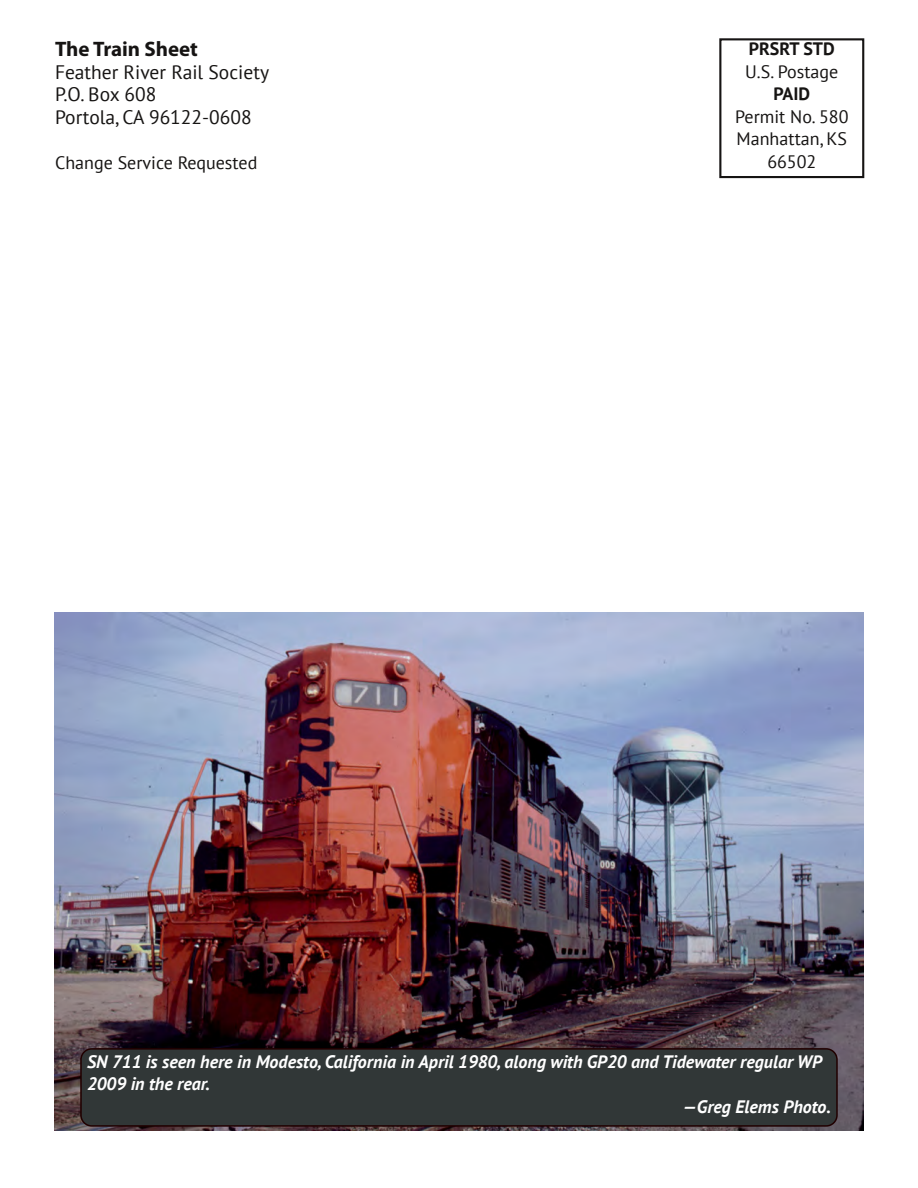
<style>
.page{position:relative;width:918px;height:1188px;background:#fff}
.page>*{position:absolute;margin:0;border:0;box-sizing:border-box;transform-origin:0 0}
.t1{font:700 21px "Myriad Pro";color:#161413}
.t2{font:19.5px/22.5px "PT Sans";color:#161413}
.t3{font:italic 700 18px "PT Sans";color:#fff}
.t4{font:18px/22.5px "PT Sans";color:#161413;text-align:center}
.t5{font:700 18px "PT Sans";color:#161413}
</style>
<div class="page">
<img style="left:54px;top:612px;width:810px;height:519px">
<div style="left:81px;top:1049px;width:756px;height:77px;background:#313737;border-radius:11px"></div>
<div style="left:80px;top:1048px;width:758px;height:79px;border:2px solid #200000;border-radius:11px"></div>
<div style="left:719px;top:38px;width:145px;height:140px;border:2px solid #161413"></div>
<p class="t1" style="left:55px;top:41px;width:144px">The Train Sheet</p>
<p class="t2" style="left:55px;top:62px;width:216px">Feather River Rail Society<br>P.O. Box 608<br>Portola, CA 96122-0608</p>
<p class="t4" style="left:55px;top:152px;width:204px">Change Service Requested</p>
<p class="t5" style="left:749px;top:39px;width:88px">PRSRT STD</p>
<p class="t4" style="left:745px;top:61px;width:95px">U.S. Postage</p>
<p class="t5" style="left:773px;top:84px;width:38px">PAID</p>
<p class="t4" style="left:735px;top:106px;width:115px">Permit No. 580<br>Manhattan, KS<br>66502</p>
<p class="t3" style="left:87px;top:1052px;width:736px">SN 711 is seen here in Modesto, California in April 1980, along with GP20 and Tidewater regular WP</p>
<p class="t3" style="left:87px;top:1074px;width:124px">2009 in the rear.</p>
<p class="t3" style="left:683px;top:1097px;width:149px">—Greg Elems Photo.</p>
</div>
